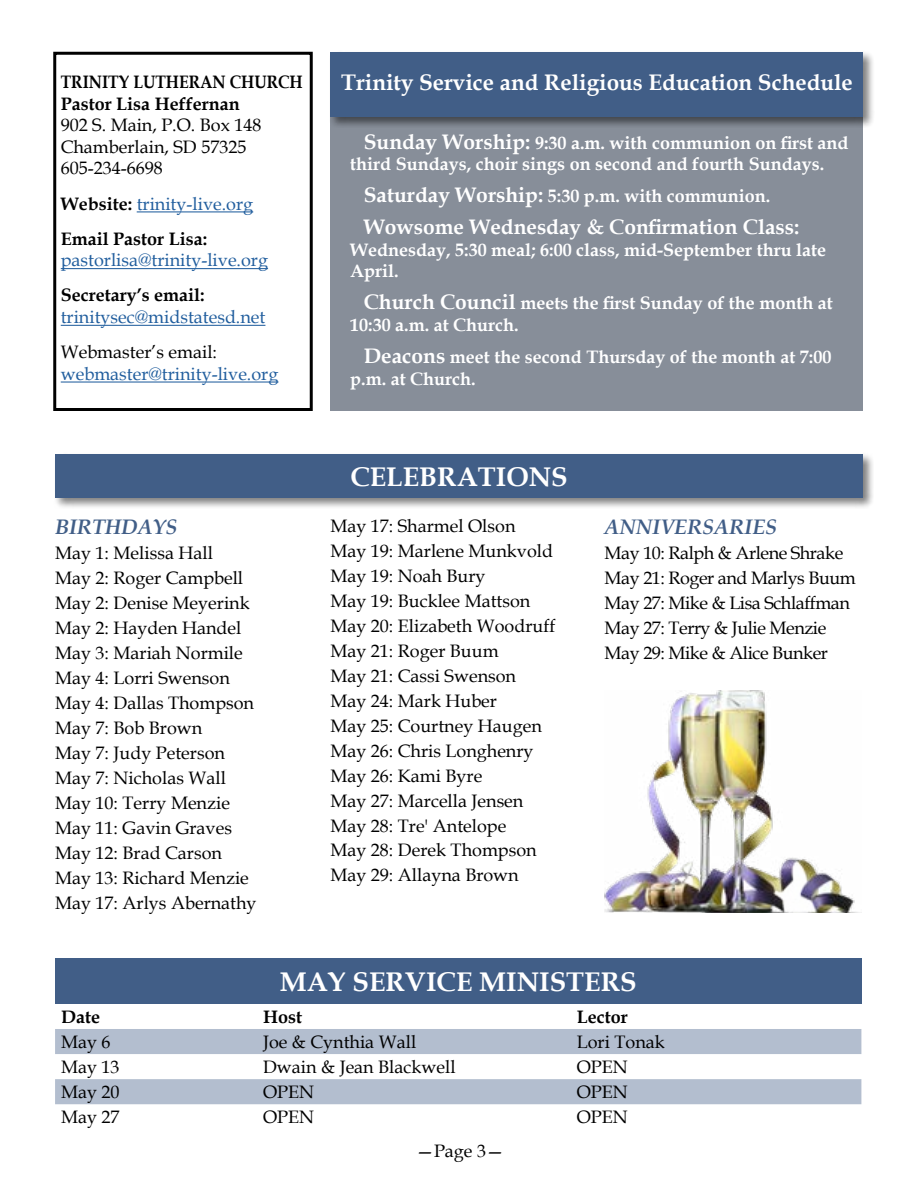
<style>
.page{position:relative;width:918px;height:1188px;background:#fff}
.page>*{position:absolute;margin:0;border:0;box-sizing:border-box;transform-origin:0 0}
.t1{font:700 27px "Book Antiqua";color:#fff}
.t2{font:700 22.5px "Book Antiqua";color:#fff}
.t3{font:700 21px "Book Antiqua";color:#fff}
.t4{font:italic 700 21px "Book Antiqua";color:#415e87}
.t5{font:18px/24.9px "Book Antiqua";color:#000}
.t6{font:700 18px/21.6px "Book Antiqua";color:#fff}
.t7{font:18px/24.9px "Book Antiqua";letter-spacing:-.025em;color:#000}
.t8{font:18px "Book Antiqua";color:#215e9e}
.t9{font:700 18px/35.1px "Book Antiqua";color:#000}
.t10{font:700 18px/21.6px "Book Antiqua";color:#000;scale:.88 1}
.s1{font-weight:400;color:#215e9e}
.s2{font-size:21px}
</style>
<div class="page">
<hr style="left:137px;top:211px;width:116px;height:1px;background:#215e9e">
<hr style="left:61px;top:268px;width:207px;height:1px;background:#215e9e">
<hr style="left:61px;top:325px;width:204px;height:1px;background:#215e9e">
<hr style="left:61px;top:382px;width:217px;height:1px;background:#215e9e">
<div style="left:53px;top:52px;width:260px;height:359px;border:3px solid #000"></div>
<div style="left:331px;top:52px;width:532px;height:359px;background:#878e99"></div>
<div style="left:329px;top:50px;width:546px;height:78px;background:#000;opacity:.5"></div>
<div style="left:331px;top:52px;width:532px;height:65px;background:#415e87"></div>
<div style="left:53px;top:452px;width:821px;height:57px;background:#000;opacity:.5"></div>
<div style="left:56px;top:455px;width:807px;height:43px;background:#415e87"></div>
<div style="left:55px;top:958px;width:806px;height:46px;background:#415e87"></div>
<svg style="left:55px;top:1029px;width:806px;height:75px;fill:#b3becf"></svg>
<img style="left:605px;top:691px;width:256px;height:222px">
<p class="t10" style="left:61px;top:71px;width:276px">TRINITY LUTHERAN CHURCH<br>Pastor Lisa Heffernan</p>
<p class="t5" style="left:61px;top:114px;width:202px;line-height:21.6px">902 S. Main, P.O. Box 148<br>Chamberlain, SD 57325<br>605-234-6698</p>
<p class="t9" style="left:61px;top:186px;width:194px">Website: <span class="s1">trinity-live.org<br></span>Email Pastor Lisa:</p>
<p class="t8" style="left:61px;top:248px;width:209px">pastorlisa@trinity-live.org</p>
<p class="t9" style="left:61px;top:278px;width:145px">Secretary’s email:</p>
<p class="t8" style="left:61px;top:304px;width:206px">trinitysec@midstatesd.net</p>
<p class="t5" style="left:61px;top:339px;width:158px">Webmaster’s email:</p>
<p class="t8" style="left:61px;top:361px;width:219px">webmaster@trinity-live.org</p>
<p class="t2" style="left:341px;top:67px;width:513px">Trinity Service and Religious Education Schedule</p>
<p class="t6" style="left:350px;top:132px;width:500px;text-indent:13px"><span class="s2">Sunday Worship:</span> 9:30 a.m. with communion on first and third Sundays, choir sings on second and fourth Sundays.</p>
<p class="t6" style="left:364px;top:185px;width:408px"><span class="s2">Saturday Worship:</span> 5:30 p.m. with communion.</p>
<p class="t3" style="left:364px;top:213px;width:437px">Wowsome Wednesday &amp; Confirmation Class:</p>
<p class="t6" style="left:350px;top:239px;width:477px">Wednesday, 5:30 meal; 6:00 class, mid-September thru late<br>April.</p>
<p class="t6" style="left:350px;top:292px;width:484px;text-indent:13px"><span class="s2">Church Council</span> meets the first Sunday of the month at<br>10:30 a.m. at Church.</p>
<p class="t6" style="left:350px;top:346px;width:483px;text-indent:14px"><span class="s2">Deacons</span> meet the second Thursday of the month at 7:00 p.m. at Church.</p>
<p class="t4" style="left:55px;top:513px;width:124px">BIRTHDAYS</p>
<p class="t5" style="left:55px;top:540px;width:203px">May 1: Melissa Hall<br>May 2: Roger Campbell<br>May 2: Denise Meyerink<br>May 2: Hayden Handel<br>May 3: Mariah Normile<br>May 4: Lorri Swenson<br>May 4: Dallas Thompson<br>May 7: Bob Brown<br>May 7: Judy Peterson<br>May 7: Nicholas Wall<br>May 10: Terry Menzie<br>May 11: Gavin Graves<br>May 12: Brad Carson<br>May 13: Richard Menzie<br>May 17: Arlys Abernathy</p>
<h1 class="t1" style="left:350px;top:458px;width:219px">CELEBRATIONS</h1>
<p class="t5" style="left:330px;top:513px;width:227px">May 17: Sharmel Olson<br>May 19: Marlene Munkvold<br>May 19: Noah Bury<br>May 19: Bucklee Mattson<br>May 20: Elizabeth Woodruff<br>May 21: Roger Buum<br>May 21: Cassi Swenson<br>May 24: Mark Huber<br>May 25: Courtney Haugen<br>May 26: Chris Longhenry<br>May 26: Kami Byre<br>May 27: Marcella Jensen<br>May 28: Tre' Antelope<br>May 28: Derek Thompson<br>May 29: Allayna Brown</p>
<p class="t4" style="left:605px;top:513px;width:174px">ANNIVERSARIES</p>
<p class="t7" style="left:605px;top:540px;width:253px">May 10: Ralph &amp; Arlene Shrake<br>May 21: Roger and Marlys Buum<br>May 27: Mike &amp; Lisa Schlaffman<br>May 27: Terry &amp; Julie Menzie<br>May 29: Mike &amp; Alice Bunker</p>
<h1 class="t1" style="left:280px;top:963px;width:358px">MAY SERVICE MINISTERS</h1>
<p class="t9" style="left:61px;top:999px;width:40px">Date</p>
<p class="t9" style="left:263px;top:999px;width:40px">Host</p>
<p class="t9" style="left:577px;top:999px;width:52px">Lector</p>
<p class="t5" style="left:61px;top:1029px;width:51px">May 6</p>
<p class="t5" style="left:263px;top:1029px;width:155px">Joe &amp; Cynthia Wall</p>
<p class="t5" style="left:577px;top:1029px;width:90px">Lori Tonak</p>
<p class="t5" style="left:61px;top:1054px;width:60px">May 13</p>
<p class="t5" style="left:263px;top:1054px;width:194px">Dwain &amp; Jean Blackwell</p>
<p class="t5" style="left:577px;top:1054px;width:52px">OPEN</p>
<p class="t5" style="left:61px;top:1079px;width:60px">May 20</p>
<p class="t5" style="left:263px;top:1079px;width:52px">OPEN</p>
<p class="t5" style="left:577px;top:1079px;width:52px">OPEN</p>
<p class="t5" style="left:61px;top:1104px;width:60px">May 27</p>
<p class="t5" style="left:263px;top:1104px;width:52px">OPEN</p>
<p class="t5" style="left:577px;top:1104px;width:52px">OPEN</p>
<p class="t5" style="left:416px;top:1138px;width:90px">—Page 3—</p>
</div>
